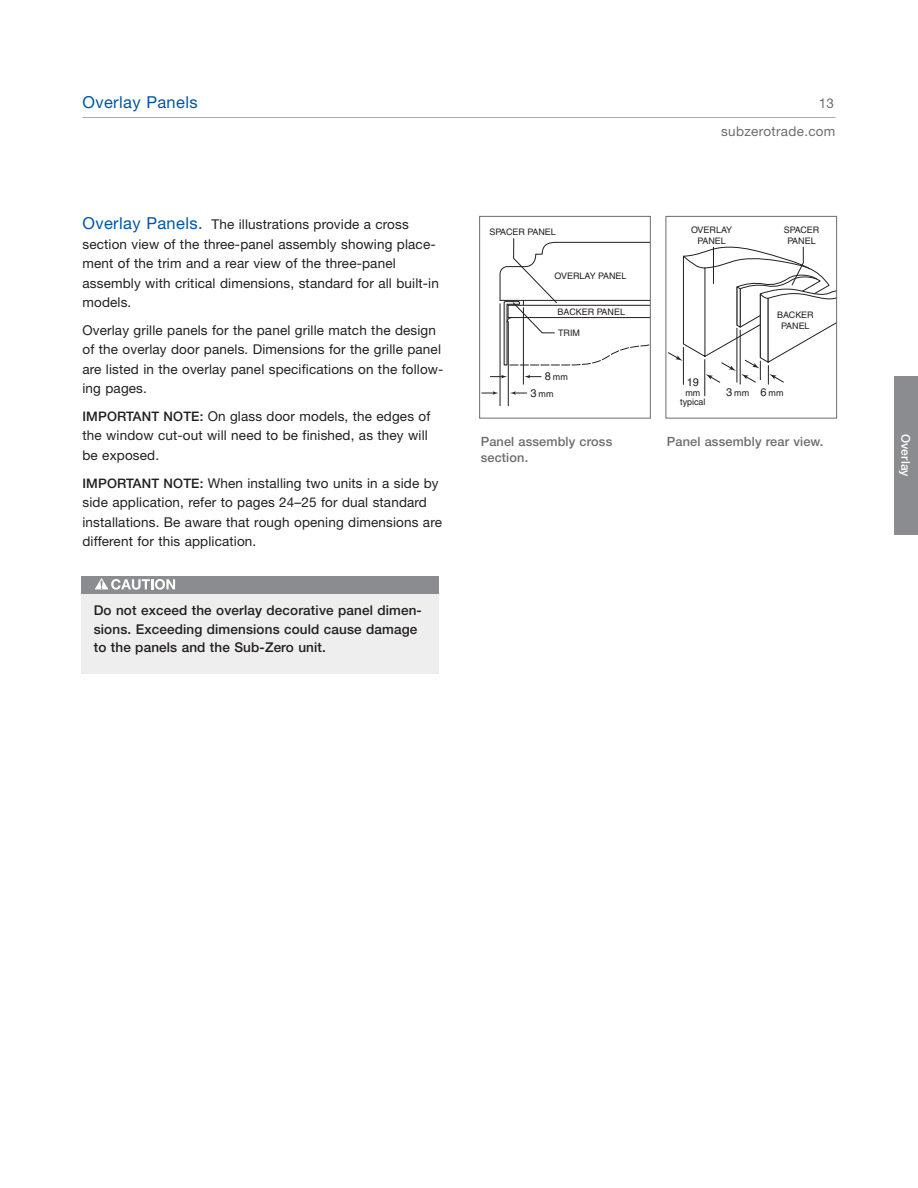
<style>
.page{position:relative;width:918px;height:1188px;background:#fff}
.page>*{position:absolute;margin:0;border:0;box-sizing:border-box;transform-origin:0 0}
.t1{font:16.5px "Helvetica Neue LT Pro";letter-spacing:.02em;color:#0155a5}
.t2{font:13.5px/19.5px "Helvetica Neue";letter-spacing:.01em;color:#231f20}
.t3{font:500 13.5px/18.8px "Helvetica Neue";letter-spacing:.01em;color:#231f20}
.t4{font:13.5px "Helvetica Neue LT Pro";letter-spacing:.02em;color:#6c6d70}
.t5{font:500 12.75px/16.5px "Helvetica Neue";letter-spacing:.01em;color:#6c6d70}
.t6{font:500 12px "Helvetica Neue";letter-spacing:.01em;color:#fff}
.t7{font:11.1px "Helvetica";color:#231f20}
.t8{font:9px/11.1px "Helvetica";color:#231f20;text-align:center}
.s1{font-family:"Helvetica Neue LT Pro";font-size:16.5px;color:#0155a5}
.s2{font-weight:500;font-size:13.2px}
.s3{font-size:11.1px}
</style>
<div class="page">
<hr style="left:82px;top:117px;width:754px;height:1px;background:#a8a9ad">
<svg style="left:481px;top:238px;width:168px;height:168px"></svg>
<div style="left:479px;top:216px;width:172px;height:202px;border:1px solid #6c6d70"></div>
<svg style="left:668px;top:246px;width:167px;height:151px"></svg>
<hr style="left:713px;top:247px;width:1px;height:36px;background:#231f20">
<div style="left:666px;top:216px;width:171px;height:202px;border:1px solid #6c6d70"></div>
<div style="left:81px;top:577px;width:358px;height:97px;background:#eeeeef"></div>
<div style="left:81px;top:577px;width:358px;height:17px;background:#8a8c8f"></div>
<svg style="left:95px;top:578px;width:80px;height:12px"></svg>
<div style="left:894px;top:376px;width:24px;height:159px;background:#8a8c8f"></div>
<p class="t1" style="left:82px;top:96px;width:117px">Overlay Panels</p>
<p class="t4" style="left:819px;top:98px;width:17px">13</p>
<p class="t2" style="left:82px;top:216px;width:358px"><span class="s1">Overlay Panels.</span> The illustrations provide a cross section view of the three-panel assembly showing place&shy;ment of the trim and a rear view of the three-panel assembly with critical dimensions, standard for all built-in models.</p>
<p class="t2" style="left:83px;top:322px;width:363px">Overlay grille panels for the panel grille match the design of the overlay door panels. Dimensions for the grille panel are listed in the overlay panel specifications on the follow&shy;ing pages.</p>
<p class="t2" style="left:82px;top:408px;width:349px"><span class="s2">IMPORTANT NOTE:</span> On glass door models, the edges of the window cut-out will need to be finished, as they will be exposed.</p>
<p class="t2" style="left:82px;top:474px;width:361px"><span class="s2">IMPORTANT NOTE:</span> When installing two units in a side by side application, refer to pages 24–25 for dual standard installations. Be aware that rough opening dimensions are different for this application.</p>
<p class="t3" style="left:94px;top:602px;width:330px">Do not exceed the overlay decorative panel dimen&shy;sions. Exceeding dimensions could cause damage to the panels and the Sub-Zero unit.</p>
<p class="t4" style="left:721px;top:126px;width:116px">subzerotrade.com</p>
<p class="t8" style="left:489px;top:227px;width:68px">SPACER PANEL</p>
<p class="t8" style="left:691px;top:225px;width:43px">OVERLAY<br>PANEL</p>
<p class="t8" style="left:784px;top:225px;width:37px">SPACER<br>PANEL</p>
<p class="t8" style="left:555px;top:271px;width:73px">OVERLAY PANEL</p>
<p class="t8" style="left:558px;top:307px;width:69px">BACKER PANEL</p>
<p class="t8" style="left:558px;top:328px;width:23px">TRIM</p>
<p class="t8" style="left:545px;top:372px;width:25px"><span class="s3">8</span>mm</p>
<p class="t8" style="left:531px;top:389px;width:25px"><span class="s3">3</span>mm</p>
<p class="t7" style="left:687px;top:378px;width:14px">19</p>
<p class="t8" style="left:680px;top:389px;width:27px;line-height:9.6px">mm typical</p>
<p class="t8" style="left:777px;top:310px;width:38px">BACKER<br>PANEL</p>
<p class="t8" style="left:726px;top:388px;width:59px"><span class="s3">3</span>mm <span class="s3">6</span>mm</p>
<p class="t5" style="left:481px;top:434px;width:133px">Panel assembly cross section.</p>
<p class="t5" style="left:667px;top:434px;width:158px">Panel assembly rear view.</p>
<p class="t6" style="left:910px;top:434px;width:44px;rotate:90deg">Overlay</p>
</div>
